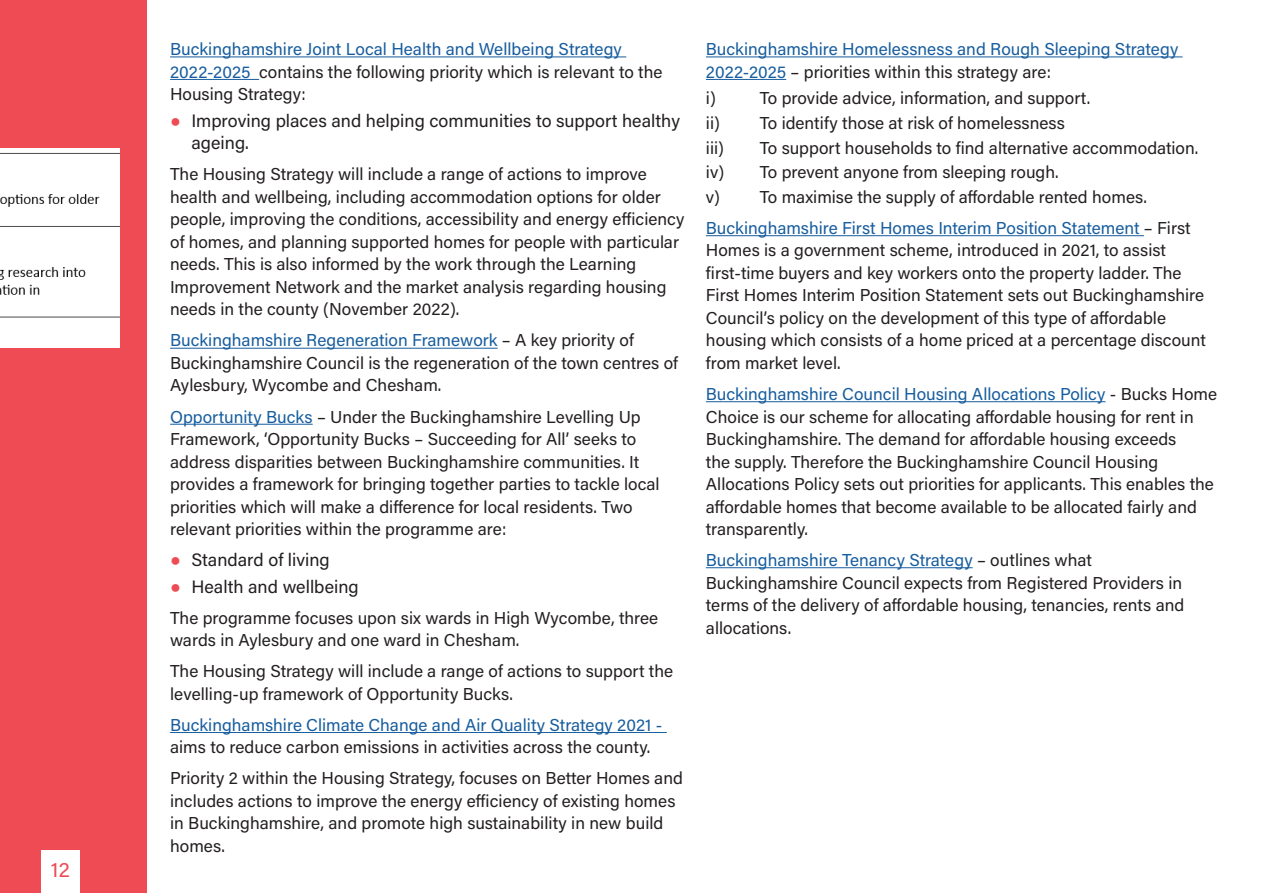
<style>
.page{position:relative;width:1263px;height:893px;background:#fff}
.page>*{position:absolute;margin:0;border:0;box-sizing:border-box;transform-origin:0 0}
.t1{font:21px "Acumin Pro";color:#ef4b55}
.t2{font:18px/22.5px "Acumin Variable Concept";color:#231f20}
.black_text{font:17.25px/22.5px "Acumin Variable Concept";color:#231f20}
.black_text-2{font:17.25px/22.5px "Acumin Variable Concept";color:#175d9e}
.s1{color:#175d9e}
.s2{font-family:"Arial";color:#ef4b55}
.s3{color:#231f20}
</style>
<div class="page">
<hr style="left:170px;top:56px;width:456px;height:1px;background:#175d9e">
<hr style="left:170px;top:79px;width:89px;height:1px;background:#175d9e">
<hr style="left:170px;top:348px;width:328px;height:1px;background:#175d9e">
<hr style="left:170px;top:424px;width:143px;height:1px;background:#175d9e">
<hr style="left:170px;top:732px;width:497px;height:1px;background:#175d9e">
<hr style="left:706px;top:56px;width:477px;height:1px;background:#175d9e">
<hr style="left:706px;top:79px;width:80px;height:1px;background:#175d9e">
<hr style="left:706px;top:235px;width:438px;height:1px;background:#175d9e">
<hr style="left:706px;top:401px;width:399px;height:1px;background:#175d9e">
<hr style="left:706px;top:567px;width:267px;height:1px;background:#175d9e">
<div style="left:0;top:0;width:147px;height:893px;background:#ef4b55"></div>
<div style="left:41px;top:850px;width:38px;height:43px;background:#fff"></div>
<img style="left:0;top:149px;width:119px;height:199px">
<p class="t1" style="left:51px;top:855px;width:20px">12</p>
<p class="black_text" style="left:170px;top:37px;width:494px"><span class="s1">Buckinghamshire Joint Local Health and Wellbeing Strategy<br>2022-2025</span> contains the following priority which is relevant to the<br>Housing Strategy:</p>
<p class="t2" style="left:191px;top:109px;width:490px;text-indent:-21px"><span class="s2">●</span> Improving places and helping communities to support healthy ageing.</p>
<p class="black_text" style="left:170px;top:163px;width:516px">The Housing Strategy will include a range of actions to improve health and wellbeing, including accommodation options for older people, improving the conditions, accessibility and energy efficiency of homes, and planning supported homes for people with particular needs. This is also informed by the work through the Learning Improvement Network and the market analysis regarding housing needs in the county (November 2022).</p>
<p class="black_text" style="left:170px;top:329px;width:509px"><span class="s1">Buckinghamshire Regeneration Framework</span> – A key priority of<br>Buckinghamshire Council is the regeneration of the town centres of<br>Aylesbury, Wycombe and Chesham.</p>
<p class="black_text" style="left:170px;top:405px;width:491px"><span class="s1">Opportunity Bucks</span> – Under the Buckinghamshire Levelling Up Framework, ‘Opportunity Bucks – Succeeding for All’ seeks to address disparities between Buckinghamshire communities. It provides a framework for bringing together parties to tackle local priorities which will make a difference for local residents. Two relevant priorities within the programme are:</p>
<p class="t2" style="left:170px;top:548px;width:161px"><span class="s2">●</span> Standard of living</p>
<p class="t2" style="left:170px;top:575px;width:190px"><span class="s2">●</span> Health and wellbeing</p>
<p class="black_text" style="left:170px;top:606px;width:490px">The programme focuses upon six wards in High Wycombe, three wards in Aylesbury and one ward in Chesham.</p>
<p class="black_text" style="left:170px;top:659px;width:505px">The Housing Strategy will include a range of actions to support the levelling-up framework of Opportunity Bucks.</p>
<p class="black_text" style="left:170px;top:713px;width:494px"><span class="s1">Buckinghamshire Climate Change and Air Quality Strategy 2021 - </span>aims to reduce carbon emissions in activities across the county.</p>
<p class="black_text" style="left:170px;top:766px;width:514px">Priority 2 within the Housing Strategy, focuses on Better Homes and includes actions to improve the energy efficiency of existing homes in Buckinghamshire, and promote high sustainability in new build homes.</p>
<p class="black_text-2" style="left:706px;top:37px;width:474px">Buckinghamshire Homelessness and Rough Sleeping Strategy<br>2022-2025 <span class="s3">– priorities within this strategy are:</span></p>
<p class="black_text" style="left:706px;top:87px;width:11px">i)</p>
<p class="black_text" style="left:760px;top:87px;width:332px">To provide advice, information, and support.</p>
<p class="black_text" style="left:706px;top:111px;width:361px">ii) To identify those at risk of homelessness</p>
<p class="black_text" style="left:706px;top:136px;width:20px">iii)</p>
<p class="black_text" style="left:760px;top:136px;width:440px">To support households to find alternative accommodation.</p>
<p class="black_text" style="left:706px;top:160px;width:354px">iv) To prevent anyone from sleeping rough.</p>
<p class="black_text" style="left:706px;top:185px;width:443px">v) To maximise the supply of affordable rented homes.</p>
<p class="black_text" style="left:706px;top:216px;width:501px"><span class="s1">Buckinghamshire First Homes Interim Position Statement</span> – First Homes is a government scheme, introduced in 2021, to assist first-time buyers and key workers onto the property ladder. The First Homes Interim Position Statement sets out Buckinghamshire Council’s policy on the development of this type of affordable housing which consists of a home priced at a percentage discount from market level.</p>
<p class="black_text" style="left:706px;top:382px;width:513px"><span class="s1">Buckinghamshire Council Housing Allocations Policy</span> - Bucks Home Choice is our scheme for allocating affordable housing for rent in Buckinghamshire. The demand for affordable housing exceeds<br>the supply. Therefore the Buckinghamshire Council Housing Allocations Policy sets out priorities for applicants. This enables the affordable homes that become available to be allocated fairly and transparently.</p>
<p class="black_text" style="left:706px;top:548px;width:480px"><span class="s1">Buckinghamshire Tenancy Strategy</span> – outlines what Buckinghamshire Council expects from Registered Providers in terms of the delivery of affordable housing, tenancies, rents and allocations.</p>
</div>
